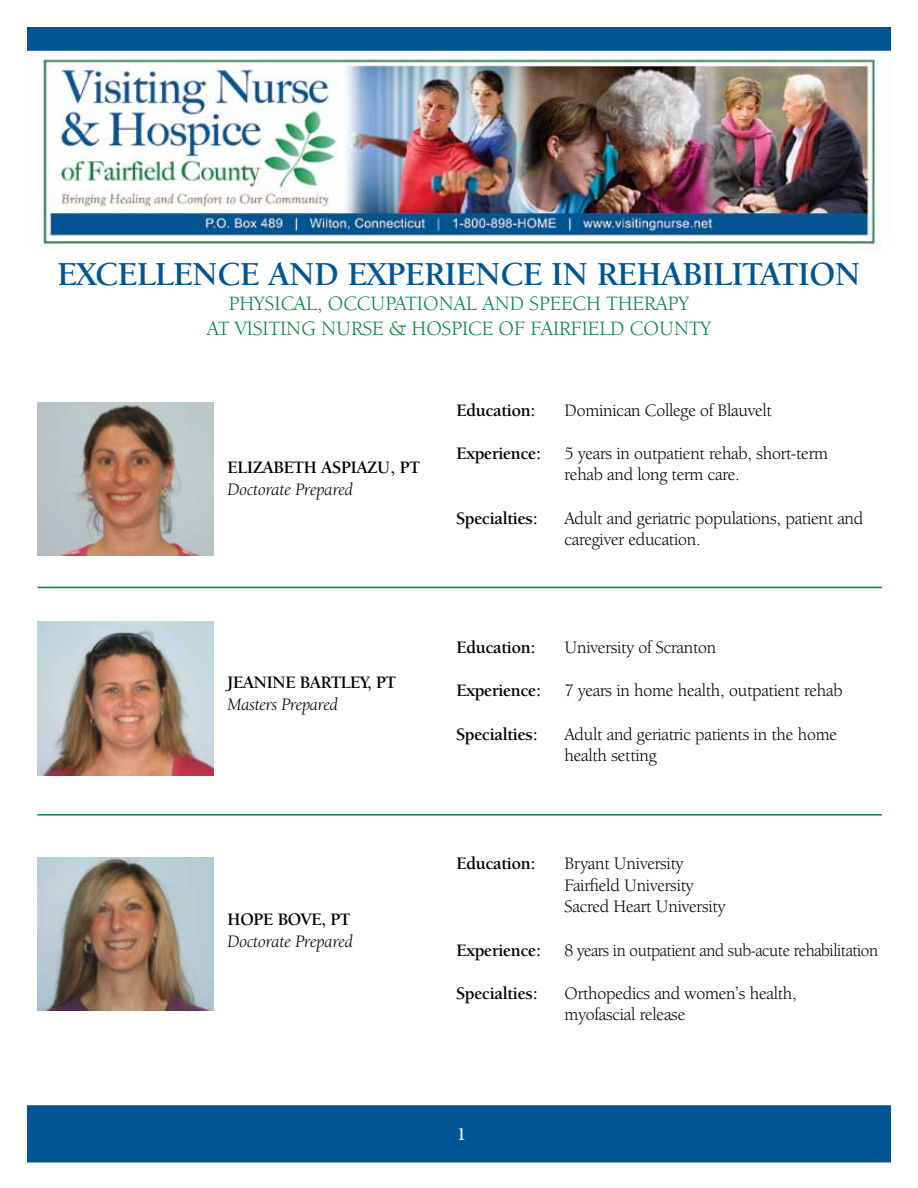
<style>
.page{position:relative;width:918px;height:1188px;background:#fff}
.page>*{position:absolute;margin:0;border:0;box-sizing:border-box;transform-origin:0 0}
.t1{font:700 34.5px "Berkeley Oldstyle IT Cby BT";color:#005695}
.t2{font:21px/25.2px "Berkeley Oldstyle IT Cby BT";color:#00853f;text-align:center}
.t3{font:18px/21.6px "Berkeley Oldstyle IT Cby BT";letter-spacing:-.01em;color:#000}
.t4{font:700 18px "Berkeley Oldstyle IT Cby BT";letter-spacing:-.01em;color:#000}
.t5{font:italic 18px "Berkeley Oldstyle IT Cby BT";color:#000}
.t6{font:18px "Berkeley Oldstyle IT Cby BT";letter-spacing:-.01em;color:#000;scale:.96 1}
.t7{font:700 18px "Berkeley Oldstyle IT Cby BT";color:#fff}
</style>
<div class="page">
<img style="left:43px;top:59px;width:833px;height:191px">
<div style="left:27px;top:1105px;width:864px;height:57px;background:#005695;border:2px solid #005695"></div>
<div style="left:27px;top:27px;width:864px;height:24px;background:#005695;border:2px solid #005695"></div>
<img style="left:38px;top:402px;width:175px;height:153px">
<hr style="left:38px;top:587px;width:844px;height:1px;background:#00853f">
<hr style="left:38px;top:814px;width:844px;height:2px;background:#00853f">
<img style="left:38px;top:622px;width:175px;height:153px">
<img style="left:38px;top:857px;width:175px;height:153px">
<h1 class="t1" style="left:58px;top:253px;width:804px">EXCELLENCE AND EXPERIENCE IN REHABILITATION</h1>
<p class="t2" style="left:207px;top:291px;width:506px">PHYSICAL, OCCUPATIONAL AND SPEECH THERAPY<br>AT VISITING NURSE &amp; HOSPICE OF FAIRFIELD COUNTY</p>
<p class="t4" style="left:228px;top:457px;width:194px">ELIZABETH ASPIAZU, PT</p>
<p class="t5" style="left:228px;top:478px;width:127px">Doctorate Prepared</p>
<p class="t4" style="left:228px;top:672px;width:170px">JEANINE BARTLEY, PT</p>
<p class="t5" style="left:228px;top:693px;width:112px">Masters Prepared</p>
<p class="t4" style="left:228px;top:909px;width:124px">HOPE BOVE, PT</p>
<p class="t5" style="left:228px;top:931px;width:127px">Doctorate Prepared</p>
<p class="t4" style="left:457px;top:399px;width:81px">Education:</p>
<p class="t3" style="left:565px;top:399px;width:209px">Dominican College of Blauvelt</p>
<p class="t4" style="left:457px;top:442px;width:86px">Experience:</p>
<p class="t3" style="left:565px;top:442px;width:265px">5 years in outpatient rehab, short-term rehab and long term care.</p>
<p class="t4" style="left:457px;top:507px;width:83px">Specialties:</p>
<p class="t3" style="left:565px;top:507px;width:300px">Adult and geriatric populations, patient and caregiver education.</p>
<p class="t4" style="left:457px;top:637px;width:81px">Education:</p>
<p class="t3" style="left:565px;top:636px;width:153px">University of Scranton</p>
<p class="t4" style="left:457px;top:680px;width:86px">Experience:</p>
<p class="t3" style="left:565px;top:680px;width:280px">7 years in home health, outpatient rehab</p>
<p class="t4" style="left:457px;top:723px;width:83px">Specialties:</p>
<p class="t3" style="left:565px;top:723px;width:274px">Adult and geriatric patients in the home health setting</p>
<p class="t4" style="left:457px;top:853px;width:81px">Education:</p>
<p class="t3" style="left:565px;top:852px;width:162px">Bryant University<br>Fairfield University<br>Sacred Heart University</p>
<p class="t4" style="left:457px;top:939px;width:86px">Experience:</p>
<p class="t6" style="left:565px;top:939px;width:328px">8 years in outpatient and sub-acute rehabilitation</p>
<p class="t4" style="left:457px;top:982px;width:83px">Specialties:</p>
<p class="t3" style="left:565px;top:982px;width:234px">Orthopedics and women’s health, myofascial release</p>
<p class="t7" style="left:457px;top:1124px;width:11px">1</p>
</div>
